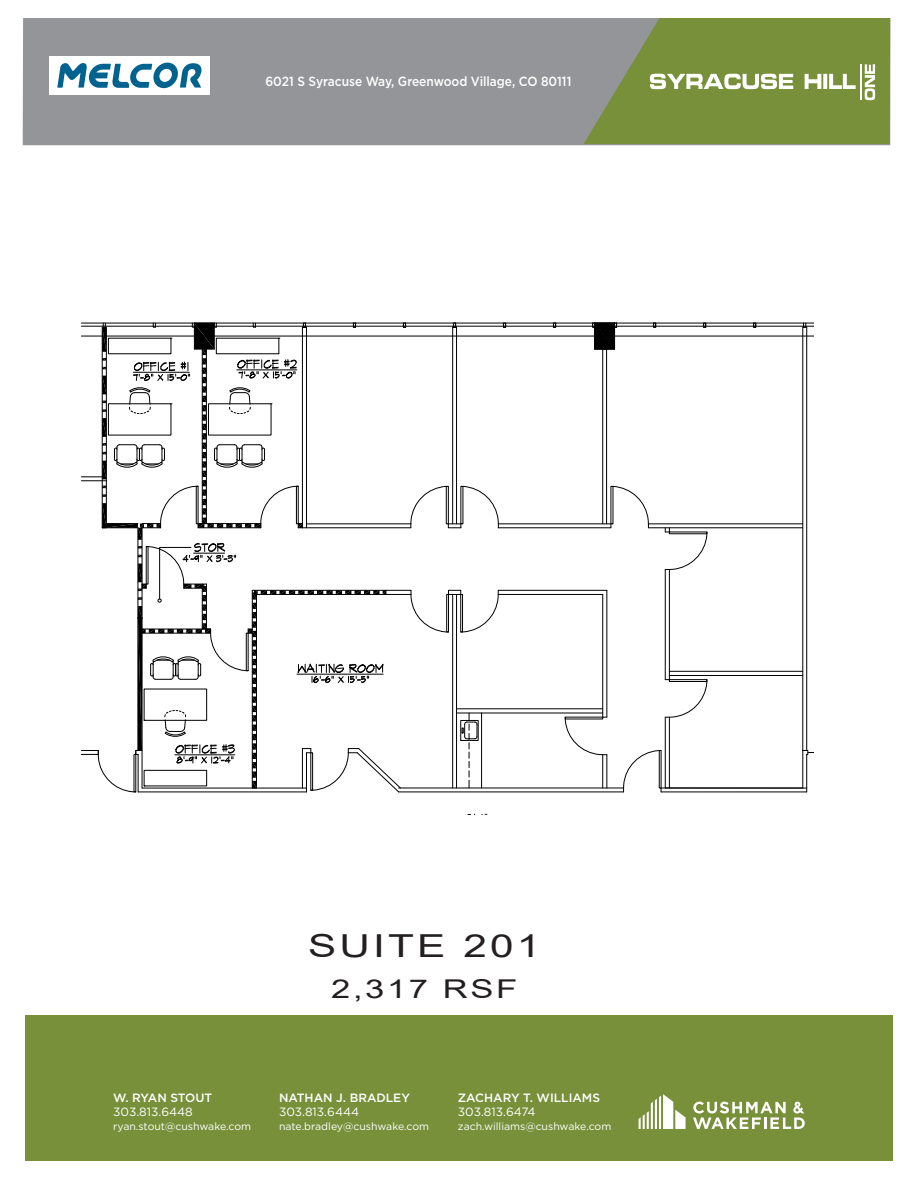
<style>
.page{position:relative;width:918px;height:1188px;background:#fff}
.page>*{position:absolute;margin:0;border:0;box-sizing:border-box;transform-origin:0 0}
.t1{font:31.65px "Arial";letter-spacing:.075em;color:#231f20;scale:1.33 1}
.t2{font:25.95px "Arial";letter-spacing:.075em;color:#231f20;scale:1.33 1}
.t3{font:500 13.2px "Gotham";color:#fff;scale:.9 1}
.t4{font:500 12px "Gotham";color:#fff}
.t5{font:12px "Gotham";color:#fff}
.t6{font:10.5px "Gotham";color:#fff}
</style>
<div class="page">
<div style="left:25px;top:1016px;width:868px;height:145px;background:#78903a"></div>
<div style="left:23px;top:18px;width:867px;height:127px;background:#939598"></div>
<svg style="left:584px;top:18px;width:306px;height:126px;background:#839651"></svg>
<div style="left:49px;top:56px;width:161px;height:39px;background:#fff"></div>
<svg style="left:57px;top:63px;width:145px;height:25px"></svg>
<svg style="left:639px;top:1094px;width:47px;height:35px"></svg>
<svg style="left:693px;top:1102px;width:112px;height:27px"></svg>
<hr style="left:81px;top:326px;width:732px;height:1px;background:#000">
<hr style="left:81px;top:336px;width:732px;height:1px;background:#000">
<hr style="left:138px;top:792px;width:168px;height:1px;background:#000">
<hr style="left:498px;top:524px;width:113px;height:1px;background:#000">
<hr style="left:498px;top:528px;width:113px;height:1px;background:#000">
<hr style="left:648px;top:528px;width:155px;height:1px;background:#000">
<hr style="left:648px;top:524px;width:155px;height:1px;background:#000">
<hr style="left:606px;top:349px;width:1px;height:175px;background:#000">
<hr style="left:602px;top:349px;width:1px;height:175px;background:#000">
<hr style="left:665px;top:717px;width:1px;height:71px;background:#000">
<hr style="left:665px;top:569px;width:1px;height:111px;background:#000">
<hr style="left:669px;top:717px;width:1px;height:71px;background:#000">
<hr style="left:669px;top:569px;width:1px;height:111px;background:#000">
<hr style="left:607px;top:755px;width:1px;height:33px;background:#000">
<hr style="left:607px;top:590px;width:1px;height:127px;background:#000">
<hr style="left:602px;top:755px;width:1px;height:33px;background:#000">
<hr style="left:602px;top:594px;width:1px;height:123px;background:#000">
<svg style="left:611px;top:486px;width:38px;height:42px"></svg>
<svg style="left:592px;top:324px;width:25px;height:26px"></svg>
<svg style="left:703px;top:324px;width:4px;height:4px"></svg>
<svg style="left:753px;top:324px;width:4px;height:4px"></svg>
<hr style="left:81px;top:323px;width:732px;height:1px;background:#000">
<svg style="left:803px;top:323px;width:4px;height:5px"></svg>
<hr style="left:803px;top:327px;width:1px;height:423px;background:#000">
<hr style="left:806px;top:327px;width:1px;height:423px;background:#000">
<hr style="left:399px;top:792px;width:225px;height:1px;background:#000">
<hr style="left:661px;top:792px;width:146px;height:1px;background:#000">
<hr style="left:457px;top:713px;width:146px;height:1px;background:#000">
<hr style="left:457px;top:709px;width:146px;height:1px;background:#000">
<svg style="left:802px;top:750px;width:11px;height:5px"></svg>
<hr style="left:803px;top:750px;width:1px;height:38px;background:#000">
<hr style="left:806px;top:754px;width:1px;height:38px;background:#000">
<hr style="left:498px;top:590px;width:109px;height:1px;background:#000">
<hr style="left:498px;top:594px;width:105px;height:1px;background:#000">
<svg style="left:623px;top:750px;width:38px;height:42px"></svg>
<hr style="left:661px;top:788px;width:146px;height:1px;background:#000">
<hr style="left:669px;top:675px;width:134px;height:1px;background:#000">
<hr style="left:669px;top:671px;width:134px;height:1px;background:#000">
<hr style="left:399px;top:788px;width:225px;height:1px;background:#000">
<svg style="left:565px;top:717px;width:42px;height:38px"></svg>
<svg style="left:665px;top:679px;width:42px;height:39px"></svg>
<svg style="left:665px;top:528px;width:42px;height:42px"></svg>
<svg style="left:81px;top:323px;width:425px;height:469px"></svg>
<p class="t3" style="left:265px;top:73px;width:341px">6021 S Syracuse Way, Greenwood Village, CO 80111</p>
<p class="t1" style="left:308px;top:924px;width:176px">SUITE 201</p>
<p class="t2" style="left:331px;top:971px;width:141px">2,317 RSF</p>
<p class="t4" style="left:113px;top:1090px;width:101px">W. RYAN STOUT</p>
<p class="t5" style="left:113px;top:1104px;width:81px">303.813.6448</p>
<p class="t6" style="left:113px;top:1119px;width:139px">ryan.stout@cushwake.com</p>
<p class="t4" style="left:279px;top:1090px;width:132px">NATHAN J. BRADLEY</p>
<p class="t5" style="left:279px;top:1104px;width:82px">303.813.6444</p>
<p class="t6" style="left:279px;top:1119px;width:152px">nate.bradley@cushwake.com</p>
<p class="t4" style="left:458px;top:1090px;width:144px">ZACHARY T. WILLIAMS</p>
<p class="t5" style="left:458px;top:1104px;width:79px">303.813.6474</p>
<p class="t6" style="left:458px;top:1119px;width:155px">zach.williams@cushwake.com</p>
</div>
